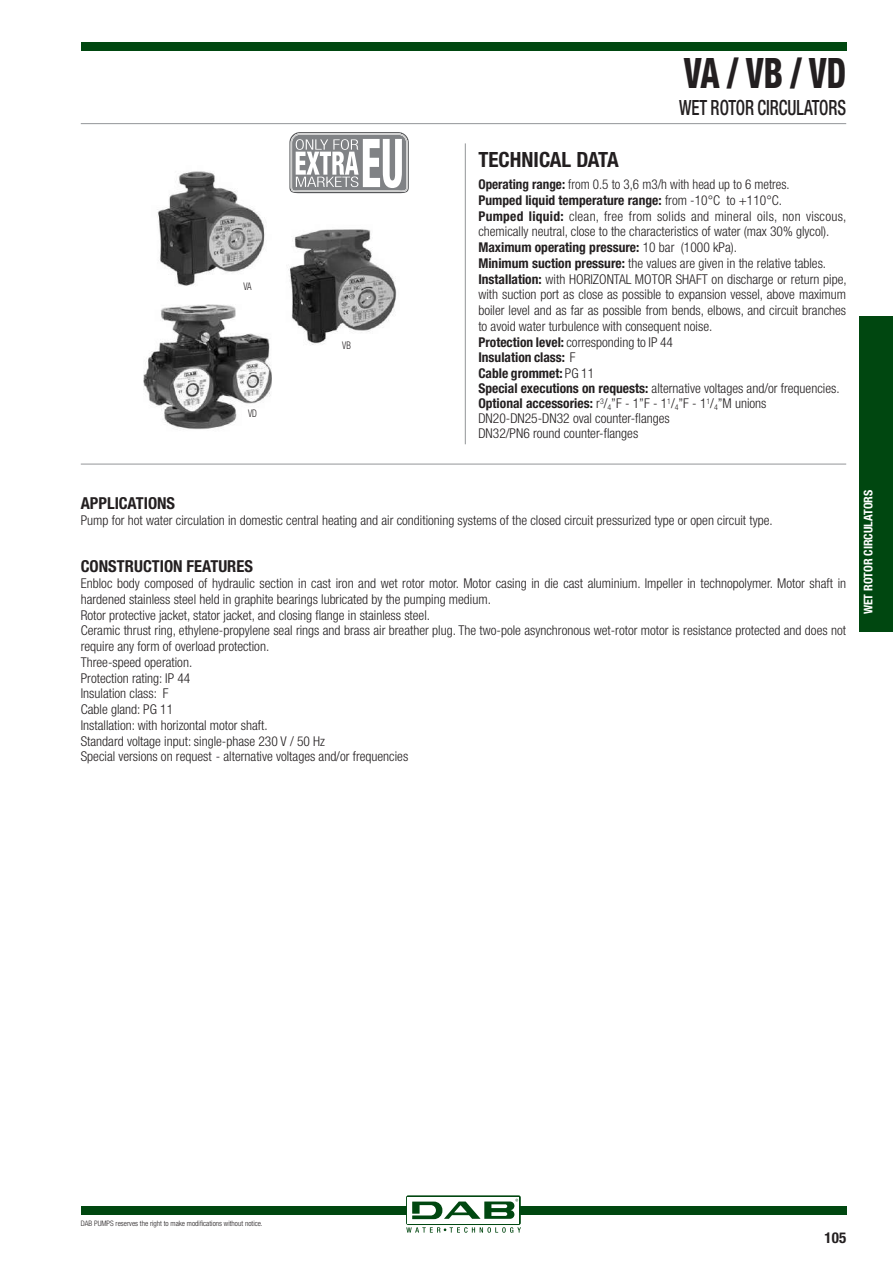
<style>
.page{position:relative;width:893px;height:1263px;background:#fff}
.page>*{position:absolute;margin:0;border:0;box-sizing:border-box;transform-origin:0 0}
.t1{font:800 condensed 42px "Helvetica Neue LT";color:#231f20;scale:.8 1}
.t2{font:500 condensed 21px "Helvetica Neue LT";color:#231f20;scale:.8 1}
.t3{font:700 condensed 21px "Helvetica Neue LT";color:#231f20}
.t4{font:700 condensed 16.5px "Helvetica Neue LT";color:#231f20}
.t5{font:700 condensed 15px "Helvetica Neue LT";color:#231f20}
.t6{font:300 condensed 13.5px/15.6px "Helvetica Neue LT";color:#231f20}
.t7{font:700 condensed 12px "Helvetica Neue LT";color:#fff}
.t8{font:300 condensed 10.5px "Helvetica Neue LT";color:#231f20;scale:.85 1}
.t9{font:300 condensed 7.5px "Helvetica Neue LT";color:#231f20}
.s1{font-weight:700}
</style>
<div class="page">
<div style="left:859px;top:316px;width:34px;height:315px;background:#004710"></div>
<div style="left:81px;top:43px;width:765px;height:8px;background:#004710"></div>
<div style="left:81px;top:1206px;width:765px;height:9px;background:#004710"></div>
<div style="left:406px;top:1195px;width:115px;height:30px;background:linear-gradient(to right,#fff,#fff);border-radius:2px"></div>
<div style="left:408px;top:1197px;width:111px;height:26px;background:#fff"></div>
<svg style="left:406px;top:1227px;width:115px;height:6px"></svg>
<svg style="left:412px;top:1199px;width:106px;height:20px"></svg>
<hr style="left:81px;top:464px;width:765px;height:1px;background:#939598">
<hr style="left:465px;top:143px;width:1px;height:301px;background:#939598">
<hr style="left:81px;top:123px;width:765px;height:1px;background:#939598">
<svg style="left:289px;top:132px;width:120px;height:62px"></svg>
<img style="left:157px;top:171px;width:108px;height:115px">
<img style="left:288px;top:229px;width:109px;height:116px">
<img style="left:144px;top:305px;width:127px;height:125px">
<p class="t8" style="left:243px;top:280px;width:11px">VA</p>
<p class="t8" style="left:248px;top:407px;width:12px">VD</p>
<p class="t8" style="left:342px;top:340px;width:12px">VB</p>
<h1 class="t1" style="left:684px;top:48px;width:204px">VA / VB / VD</h1>
<h2 class="t2" style="left:679px;top:95px;width:210px">WET ROTOR CIRCULATORS</h2>
<h2 class="t3" style="left:478px;top:147px;width:142px">TECHNICAL DATA</h2>
<p class="t6" style="left:478px;top:176px;width:370px"><span class="s1">Operating range:</span> from 0.5 to 3,6 m3/h with head up to 6 metres.<br><span class="s1">Pumped liquid temperature range:</span> from -10°C to +110°C.<br><span class="s1">Pumped liquid:</span> clean, free from solids and mineral oils, non viscous, chemically neutral, close to the characteristics of water (max 30% glycol).<br><span class="s1">Maximum operating pressure:</span> 10 bar (1000 kPa).<br><span class="s1">Minimum suction pressure:</span> the values are given in the relative tables.<br><span class="s1">Installation:</span> with HORIZONTAL MOTOR SHAFT on discharge or return pipe, with suction port as close as possible to expansion vessel, above maximum boiler level and as far as possible from bends, elbows, and circuit branches to avoid water turbulence with consequent noise.<br><span class="s1">Protection level:</span> corresponding to IP 44<br><span class="s1">Insulation class:</span> F<br><span class="s1">Cable grommet:</span> PG 11<br><span class="s1">Special executions on requests:</span> alternative voltages and/or frequencies.<br><span class="s1">Optional accessories:</span> r<sup>3</sup>/<sub>4</sub>”F - 1”F - 1<sup>1</sup>/<sub>4</sub>”F - 1<sup>1</sup>/<sub>4</sub>”M unions DN20-DN25-DN32 oval counter-flanges<br>DN32/PN6 round counter-flanges</p>
<p class="t4" style="left:81px;top:493px;width:96px">APPLICATIONS</p>
<p class="t6" style="left:81px;top:512px;width:693px">Pump for hot water circulation in domestic central heating and air conditioning systems of the closed circuit pressurized type or open circuit type.</p>
<p class="t4" style="left:81px;top:556px;width:174px">CONSTRUCTION FEATURES</p>
<p class="t6" style="left:81px;top:575px;width:767px">Enbloc body composed of hydraulic section in cast iron and wet rotor motor. Motor casing in die cast aluminium. Impeller in technopolymer. Motor shaft in hardened stainless steel held in graphite bearings lubricated by the pumping medium.<br>Rotor protective jacket, stator jacket, and closing flange in stainless steel.<br>Ceramic thrust ring, ethylene-propylene seal rings and brass air breather plug. The two-pole asynchronous wet-rotor motor is resistance protected and does not require any form of overload protection.<br>Three-speed operation.<br>Protection rating: IP 44<br>Insulation class: F<br>Cable gland: PG 11<br>Installation: with horizontal motor shaft.<br>Standard voltage input: single-phase 230 V / 50 Hz<br>Special versions on request - alternative voltages and/or frequencies</p>
<p class="t7" style="left:861px;top:614px;width:126px;rotate:-90deg">WET ROTOR CIRCULATORS</p>
<p class="t9" style="left:81px;top:1219px;width:183px">DAB PUMPS reserves the right to make modifications without notice.</p>
<p class="t5" style="left:825px;top:1228px;width:23px">105</p>
</div>
